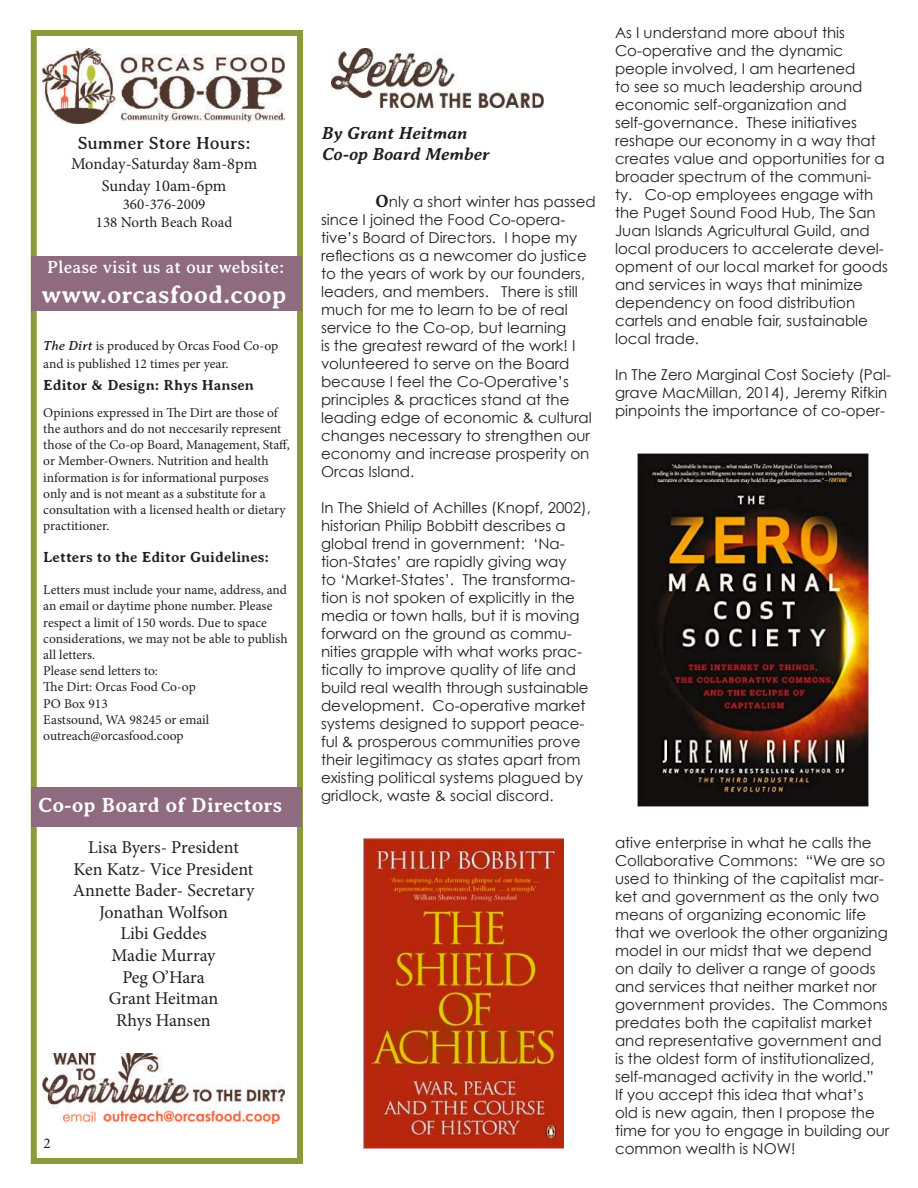
<style>
.page{position:relative;width:918px;height:1188px;background:#fff}
.page>*{position:absolute;margin:0;border:0;box-sizing:border-box;transform-origin:0 0}
.t1{font:700 25.5px "Averia Serif";color:#fff}
.t2{font:700 21px "Averia Serif";color:#fff}
.t3{font:18px/21.6px "Minion Pro";color:#231f20;text-align:center}
.t4{font:italic 700 18px/21.6px "Averia Serif";color:#231f20}
.t5{font:18px "Averia Serif";color:#fff}
.t6{font:18px "Averia Serif";color:#231f20}
.t7{font:16.5px/21.6px "Minion Pro";letter-spacing:-.005em;color:#231f20;text-align:center}
.t8{font:15px/18px "Century Gothic";color:#231f20}
.t9{font:700 15px "Averia Serif";color:#231f20}
.t10{font:15px/18px "Minion Pro";color:#231f20;text-align:center}
.t11{font:13.5px/16.2px "Minion Pro";letter-spacing:-.005em;color:#231f20}
.s1{font-family:"Averia Serif";font-style:italic}
.s2{font-family:"Averia Serif";font-weight:700;font-size:18px}
</style>
<div class="page">
<img style="left:43px;top:49px;width:241px;height:74px">
<img style="left:43px;top:1054px;width:241px;height:69px">
<div style="left:31px;top:30px;width:272px;height:1134px;border:6px solid #8d9a39"></div>
<div style="left:32px;top:256px;width:270px;height:55px;background:#8e6b7e"></div>
<div style="left:32px;top:787px;width:270px;height:40px;background:#8e6b7e"></div>
<img style="left:332px;top:49px;width:212px;height:58px">
<img style="left:363px;top:839px;width:201px;height:310px">
<img style="left:638px;top:454px;width:230px;height:353px">
<p class="t6" style="left:78px;top:134px;width:174px">Summer Store Hours:</p>
<p class="t7" style="left:71px;top:153px;width:188px">Monday-Saturday 8am-8pm<br>Sunday 10am-6pm</p>
<p class="t10" style="left:96px;top:195px;width:138px">360-376-2009<br>138 North Beach Road</p>
<p class="t5" style="left:47px;top:257px;width:239px">Please visit us at our website:</p>
<h1 class="t1" style="left:42px;top:281px;width:247px">www.orcasfood.coop</h1>
<p class="t11" style="left:43px;top:336px;width:236px;line-height:18px"><span class="s1">The Dirt</span> is produced by Orcas Food Co-op and is published 12 times per year.</p>
<p class="t9" style="left:43px;top:377px;width:212px">Editor &amp; Design: Rhys Hansen</p>
<p class="t11" style="left:43px;top:404px;width:248px">Opinions expressed in The Dirt are those of the authors and do not neccesarily represent those of the Co-op Board, Management, Staff, or Member-Owners. Nutrition and health information is for informational purposes only and is not meant as a substitute for a consultation with a licensed health or dietary practitioner.</p>
<p class="t9" style="left:43px;top:548px;width:227px">Letters to the Editor Guidelines:</p>
<p class="t11" style="left:43px;top:582px;width:246px">Letters must include your name, address, and an email or daytime phone number. Please respect a limit of 150 words. Due to space considerations, we may not be able to publish all letters.<br>Please send letters to:<br>The Dirt: Orcas Food Co-op<br>PO Box 913<br>Eastsound, WA 98245 or email outreach@orcasfood.coop</p>
<h2 class="t2" style="left:38px;top:794px;width:246px">Co-op Board of Directors</h2>
<p class="t3" style="left:73px;top:837px;width:183px">Lisa Byers- President<br>Ken Katz- Vice President<br>Annette Bader- Secretary<br>Jonathan Wolfson<br>Libi Geddes<br>Madie Murray<br>Peg O’Hara<br>Grant Heitman<br>Rhys Hansen</p>
<p class="t10" style="left:44px;top:1134px;width:9px">2</p>
<p class="t4" style="left:322px;top:122px;width:169px">By Grant Heitman<br>Co-op Board Member</p>
<p class="t8" style="left:321px;top:192px;width:276px;text-indent:54px"><span class="s2">O</span>nly a short winter has passed since I joined the Food Co-opera&shy;tive’s Board of Directors. I hope my reflections as a newcomer do justice to the years of work by our founders, leaders, and members. There is still much for me to learn to be of real service to the Co-op, but learning<br>is the greatest reward of the work! I volunteered to serve on the Board because I feel the Co-Operative’s principles &amp; practices stand at the leading edge of economic &amp; cultural changes necessary to strengthen our economy and increase prosperity on Orcas Island.</p>
<p class="t8" style="left:321px;top:498px;width:271px">In The Shield of Achilles (Knopf, 2002), historian Philip Bobbitt describes a global trend in government: ‘Na&shy;tion-States’ are rapidly giving way<br>to ‘Market-States’. The transforma&shy;tion is not spoken of explicitly in the media or town halls, but it is moving forward on the ground as commu&shy;nities grapple with what works prac&shy;tically to improve quality of life and build real wealth through sustainable development. Co-operative market systems designed to support peace&shy;ful &amp; prosperous communities prove their legitimacy as states apart from existing political systems plagued by gridlock, waste &amp; social discord.</p>
<p class="t8" style="left:615px;top:24px;width:274px">As I understand more about this<br>Co-operative and the dynamic people involved, I am heartened<br>to see so much leadership around economic self-organization and self-governance. These initiatives reshape our economy in a way that creates value and opportunities for a broader spectrum of the communi&shy;ty. Co-op employees engage with the Puget Sound Food Hub, The San<br>Juan Islands Agricultural Guild, and local producers to accelerate devel&shy;opment of our local market for goods and services in ways that minimize dependency on food distribution cartels and enable fair, sustainable local trade.</p>
<p class="t8" style="left:615px;top:366px;width:277px">In The Zero Marginal Cost Society (Pal&shy;grave MacMillan, 2014), Jeremy Rifkin pinpoints the importance of co-oper-</p>
<p class="t8" style="left:615px;top:834px;width:276px">ative enterprise in what he calls the Collaborative Commons: “We are so used to thinking of the capitalist mar&shy;ket and government as the only two means of organizing economic life that we overlook the other organizing model in our midst that we depend on daily to deliver a range of goods and services that neither market nor government provides. The Commons predates both the capitalist market and representative government and is the oldest form of institutionalized, self-managed activity in the world.”<br>If you accept this idea that what’s old is new again, then I propose the time for you to engage in building our common wealth is NOW!</p>
</div>
